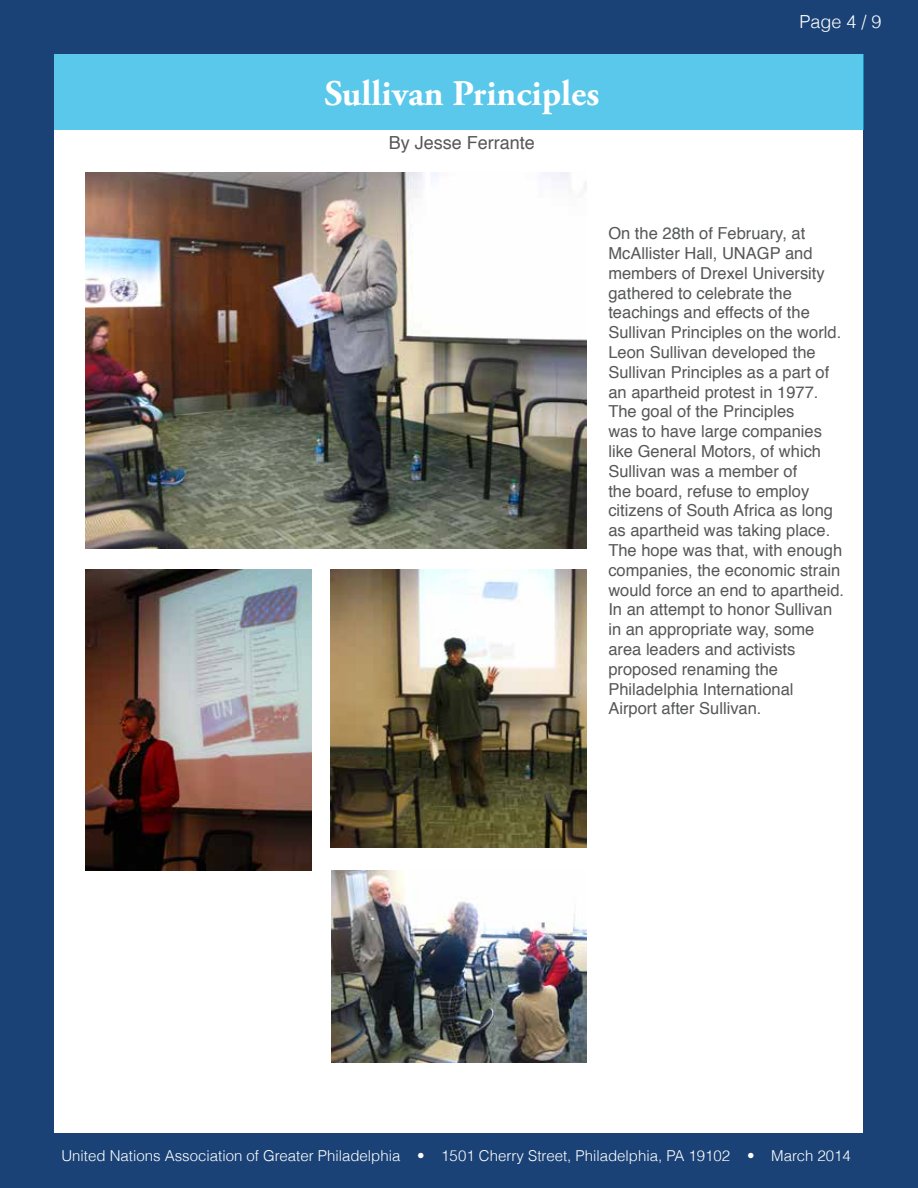
<style>
.page{position:relative;width:918px;height:1188px;background:#1a4276}
.page>*{position:absolute;margin:0;border:0;box-sizing:border-box;transform-origin:0 0}
.t1{font:700 36px "Adobe Garamond Pro";color:#fff}
.t2{font:18px "Helvetica";color:#565757}
.t3{font:300 18px "Helvetica";color:#fff}
.t4{font:16.5px/19.8px "Helvetica";color:#565757}
.t5{font:300 15px "Helvetica";color:#fff}
</style>
<div class="page">
<div style="left:55px;top:55px;width:808px;height:1078px;background:#fff"></div>
<div style="left:54px;top:54px;width:810px;height:76px;background:#5ac8ea"></div>
<img style="left:85px;top:569px;width:226px;height:301px">
<img style="left:85px;top:172px;width:502px;height:377px">
<img style="left:330px;top:569px;width:256px;height:278px">
<img style="left:331px;top:870px;width:256px;height:192px">
<h1 class="t1" style="left:324px;top:72px;width:276px">Sullivan Principles</h1>
<p class="t2" style="left:389px;top:129px;width:148px">By Jesse Ferrante</p>
<p class="t3" style="left:799px;top:7px;width:84px">Page 4 / 9</p>
<p class="t4" style="left:608px;top:224px;width:237px">On the 28th of February, at<br>McAllister Hall, UNAGP and members of Drexel University gathered to celebrate the teachings and effects of the<br>Sullivan Principles on the world.<br>Leon Sullivan developed the<br>Sullivan Principles as a part of an apartheid protest in 1977.<br>The goal of the Principles<br>was to have large companies like General Motors, of which<br>Sullivan was a member of<br>the board, refuse to employ citizens of South Africa as long as apartheid was taking place.<br>The hope was that, with enough companies, the economic strain would force an end to apartheid.<br>In an attempt to honor Sullivan in an appropriate way, some area leaders and activists proposed renaming the<br>Philadelphia International<br>Airport after Sullivan.</p>
<p class="t5" style="left:61px;top:1144px;width:791px">United Nations Association of Greater Philadelphia • 1501 Cherry Street, Philadelphia, PA 19102 • March 2014</p>
</div>
